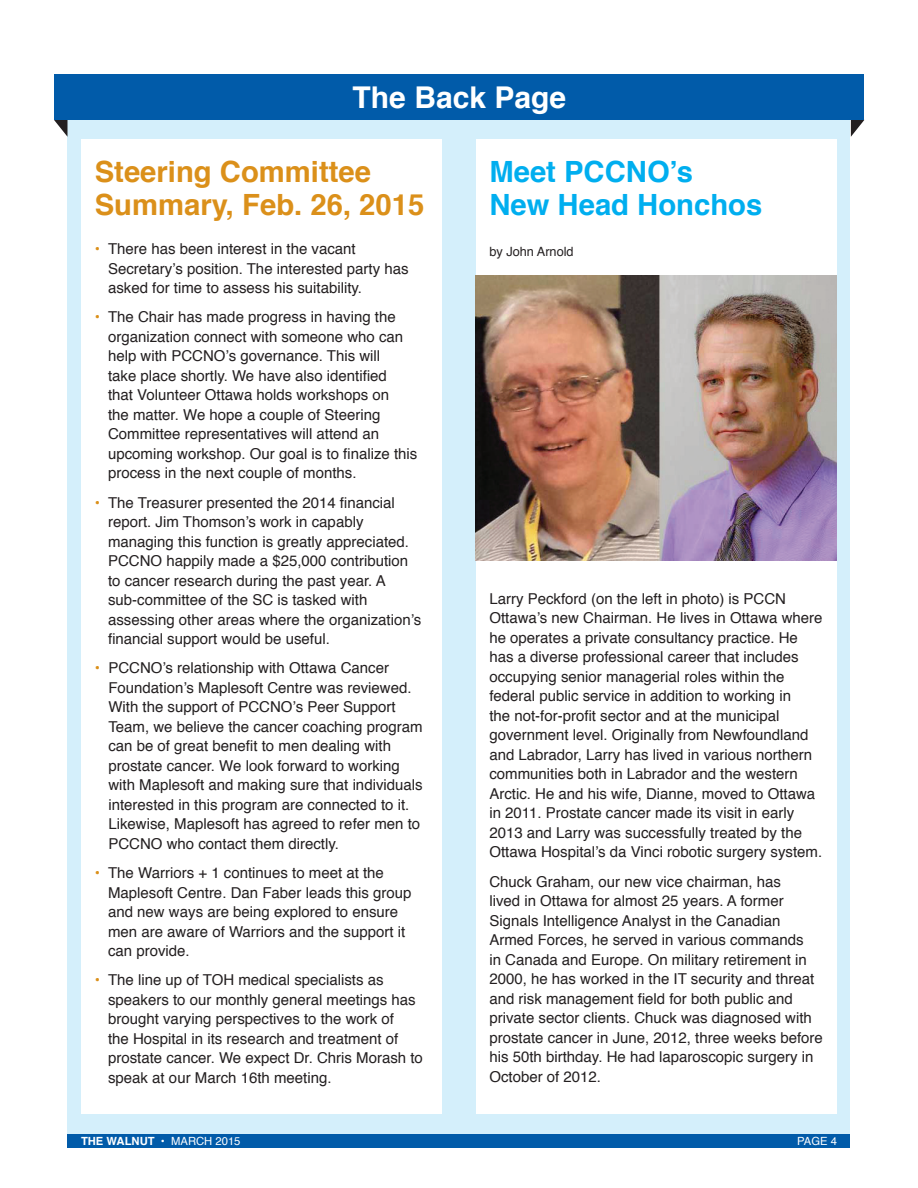
<style>
.page{position:relative;width:918px;height:1188px;background:#fff}
.page>*{position:absolute;margin:0;border:0;box-sizing:border-box;transform-origin:0 0}
.t1{font:700 30px "Helvetica";color:#fff}
.back_page_heading{font:700 29.25px/33px "Helvetica";color:#db901a}
.back_page_heading-2{font:700 29.25px/33px "Helvetica";color:#00aeef}
.back_page_body{font:15px/19.5px "Helvetica";color:#231f20}
.by_line_caption{font:12.75px "Helvetica";color:#231f20}
.t2{font:11.25px "Helvetica";color:#fff}
.s1{font-weight:700;color:#db901a}
.s2{font-weight:700}
</style>
<div class="page">
<div style="left:68px;top:1134px;width:782px;height:14px;background:#015ba9"></div>
<div style="left:68px;top:74px;width:782px;height:1060px;background:#d4effb"></div>
<svg style="left:54px;top:120px;width:14px;height:17px"></svg>
<svg style="left:851px;top:120px;width:13px;height:17px"></svg>
<div style="left:54px;top:74px;width:810px;height:46px;background:#015ba9"></div>
<div style="left:476px;top:139px;width:361px;height:975px;background:#fff"></div>
<div style="left:81px;top:139px;width:361px;height:975px;background:#fff"></div>
<img style="left:476px;top:276px;width:361px;height:285px">
<p class="t1" style="left:353px;top:74px;width:215px">The Back Page</p>
<p class="back_page_heading" style="left:95px;top:155px;width:331px">Steering Committee<br>Summary, Feb. 26, 2015</p>
<p class="back_page_body" style="left:108px;top:240px;width:302px;text-indent:-13px"><span class="s1">•</span> There has been interest in the vacant<br>Secretary’s position. The interested party has asked for time to assess his suitability.</p>
<p class="back_page_body" style="left:108px;top:308px;width:311px;text-indent:-13px"><span class="s1">•</span> The Chair has made progress in having the organization connect with someone who can help with PCCNO’s governance. This will<br>take place shortly. We have also identified<br>that Volunteer Ottawa holds workshops on<br>the matter. We hope a couple of Steering Committee representatives will attend an upcoming workshop. Our goal is to finalize this process in the next couple of months.</p>
<p class="back_page_body" style="left:108px;top:493px;width:315px;text-indent:-13px"><span class="s1">•</span> The Treasurer presented the 2014 financial report. Jim Thomson’s work in capably managing this function is greatly appreciated.<br>PCCNO happily made a $25,000 contribution to cancer research during the past year. A sub-committee of the SC is tasked with assessing other areas where the organization’s financial support would be useful.</p>
<p class="back_page_body" style="left:108px;top:659px;width:316px;text-indent:-14px"><span class="s1">•</span> PCCNO’s relationship with Ottawa Cancer Foundation’s Maplesoft Centre was reviewed.<br>With the support of PCCNO’s Peer Support Team, we believe the cancer coaching program can be of great benefit to men dealing with prostate cancer. We look forward to working with Maplesoft and making sure that individuals interested in this program are connected to it.<br>Likewise, Maplesoft has agreed to refer men to PCCNO who contact them directly.</p>
<p class="back_page_body" style="left:108px;top:864px;width:305px;text-indent:-13px"><span class="s1">•</span> The Warriors + 1 continues to meet at the Maplesoft Centre. Dan Faber leads this group and new ways are being explored to ensure men are aware of Warriors and the support it can provide.</p>
<p class="back_page_body" style="left:108px;top:971px;width:316px;text-indent:-13px"><span class="s1">•</span> The line up of TOH medical specialists as speakers to our monthly general meetings has brought varying perspectives to the work of<br>the Hospital in its research and treatment of prostate cancer. We expect Dr. Chris Morash to speak at our March 16th meeting.</p>
<p class="back_page_heading-2" style="left:489px;top:155px;width:275px">Meet PCCNO’s<br>New Head Honchos</p>
<p class="by_line_caption" style="left:489px;top:242px;width:86px">by John Arnold</p>
<p class="back_page_body" style="left:489px;top:589px;width:335px">Larry Peckford (on the left in photo) is PCCN Ottawa’s new Chairman. He lives in Ottawa where he operates a private consultancy practice. He has a diverse professional career that includes occupying senior managerial roles within the federal public service in addition to working in<br>the not-for-profit sector and at the municipal government level. Originally from Newfoundland and Labrador, Larry has lived in various northern communities both in Labrador and the western Arctic. He and his wife, Dianne, moved to Ottawa in 2011. Prostate cancer made its visit in early 2013 and Larry was successfully treated by the Ottawa Hospital’s da Vinci robotic surgery system.</p>
<p class="back_page_body" style="left:489px;top:872px;width:335px">Chuck Graham, our new vice chairman, has<br>lived in Ottawa for almost 25 years. A former Signals Intelligence Analyst in the Canadian Armed Forces, he served in various commands<br>in Canada and Europe. On military retirement in 2000, he has worked in the IT security and threat and risk management field for both public and private sector clients. Chuck was diagnosed with prostate cancer in June, 2012, three weeks before his 50th birthday. He had laparoscopic surgery in October of 2012.</p>
<p class="t2" style="left:81px;top:1132px;width:161px"><span class="s2">THE WALNUT</span> • MARCH 2015</p>
<p class="t2" style="left:797px;top:1132px;width:41px">PAGE 4</p>
</div>
